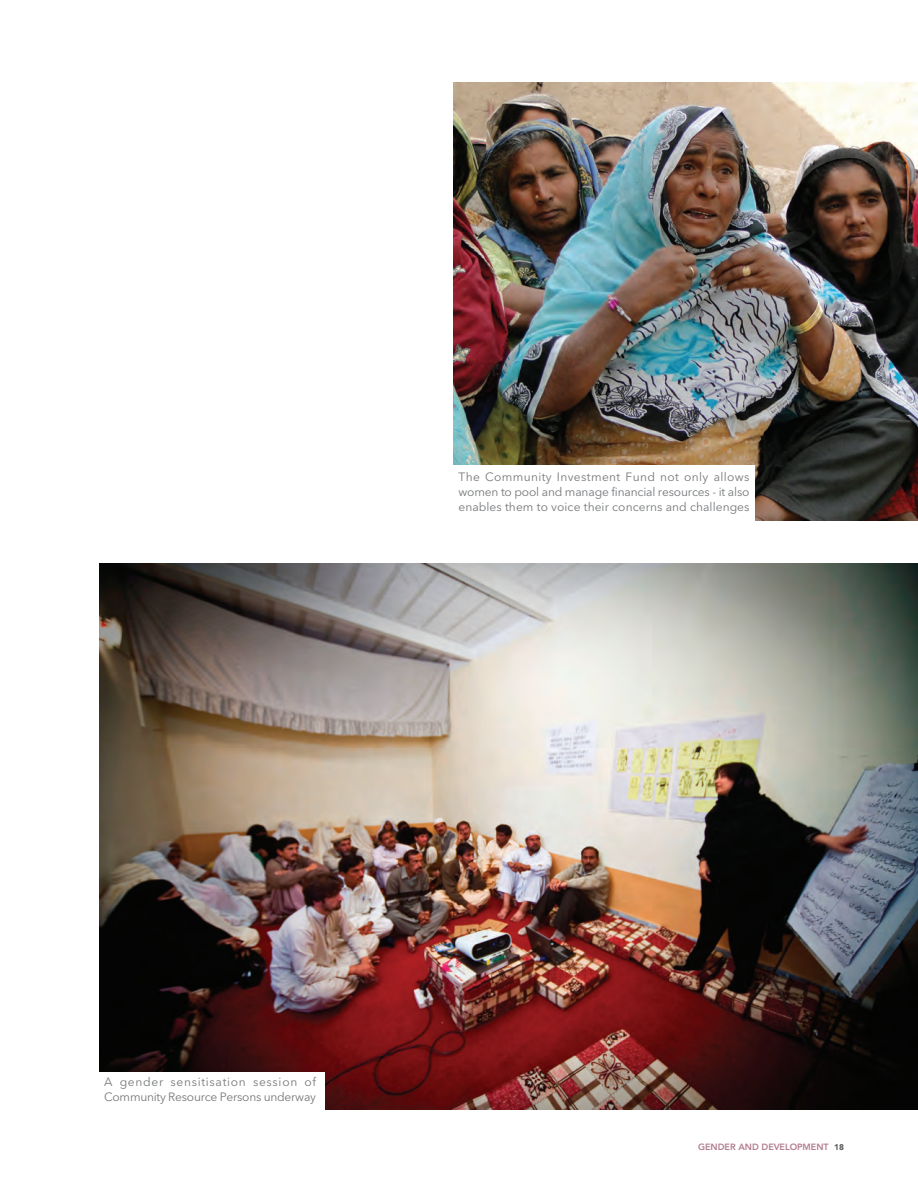
<style>
.page{position:relative;width:918px;height:1188px;background:#fff}
.page>*{position:absolute;margin:0;border:0;box-sizing:border-box;transform-origin:0 0}
.t1{font:12px/15px "Avenir Next LT Pro";letter-spacing:.005em;color:#76787b;text-align:justify}
.t2{font:12px/15px "Avenir Next LT Pro";letter-spacing:-.02em;color:#76787b}
.t3{font:800 9px "Avenir LT Std";color:#b17c90}
.s1{font-weight:900;font-size:8.25px;color:#57585a}
</style>
<div class="page">
<img style="left:100px;top:564px;width:818px;height:545px">
<div style="left:94px;top:1073px;width:231px;height:42px;background:#fff"></div>
<img style="left:453px;top:83px;width:465px;height:438px">
<div style="left:451px;top:465px;width:304px;height:58px;background:#fff"></div>
<p class="t1" style="left:458px;top:470px;width:293px">The Community Investment Fund not only allows women to pool and manage financial resources - it also enables them to voice their concerns and challenges</p>
<p class="t2" style="left:104px;top:1076px;width:213px">A gender sensitisation session of<br>Community Resource Persons underway</p>
<p class="t3" style="left:698px;top:1142px;width:147px">GENDER AND DEVELOPMENT <span class="s1">18</span></p>
</div>
